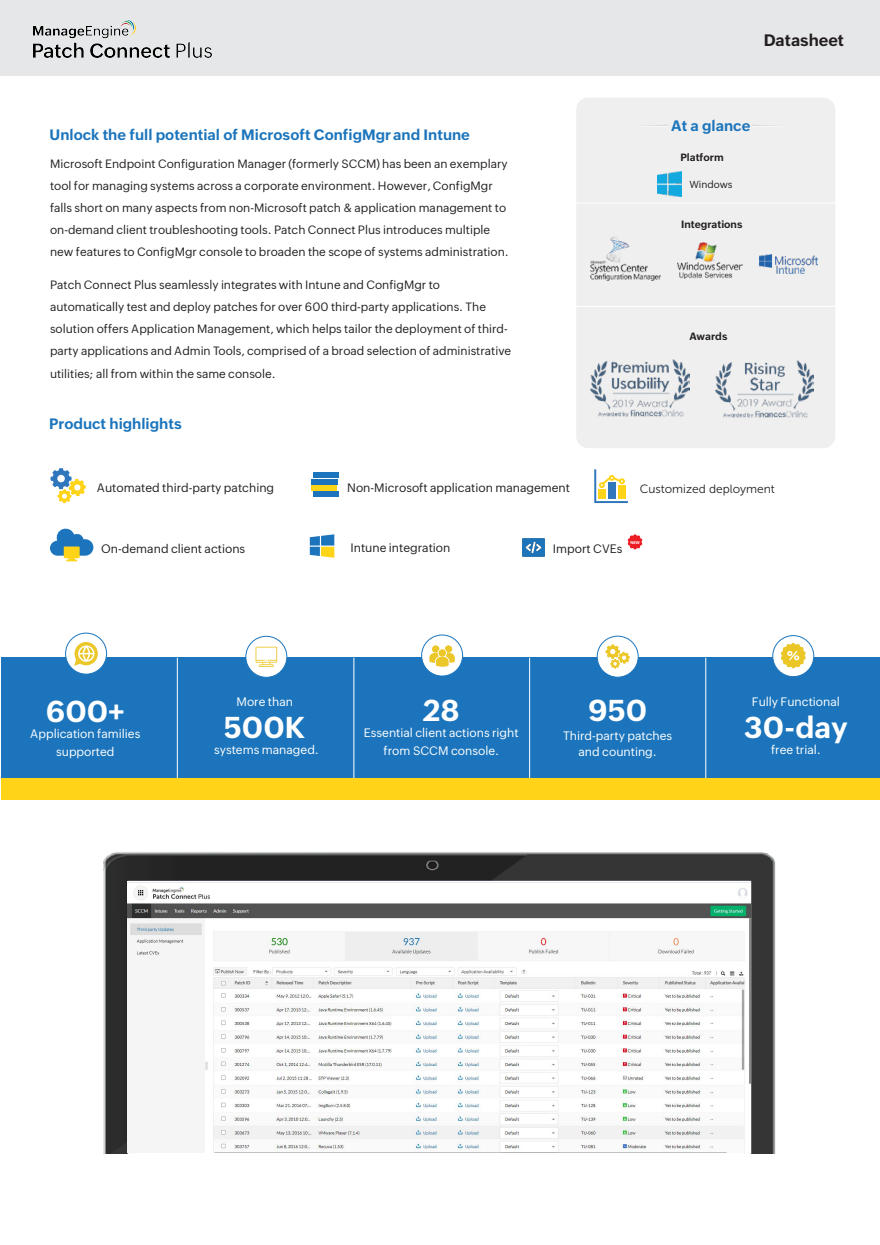
<style>
.page{position:relative;width:880px;height:1245px;background:#fff}
.page>*{position:absolute;margin:0;border:0;box-sizing:border-box;transform-origin:0 0}
.t1{font:700 29.6px "Zoho Puvi";color:#fff}
.t2{font:700 16.3px "Zoho Puvi";color:#231f20}
.t3{font:700 14.8px "Zoho Puvi";color:#1c75bc}
.t4{font:12px/18px "Zoho Puvi";color:#fff;text-align:center}
.t5{font:12px "Zoho Puvi";color:#231f20}
.t6{font:12px "Museo Sans 300";color:#231f20}
.t7{font:11.8px/22px "Zoho Puvi";color:#231f20}
.t8{font:700 10.3px "Zoho Puvi";color:#231f20}
.t9{font:10px "Zoho Puvi";color:#231f20}
.t10{font:700 4px "Zoho Puvi";color:#fff}
</style>
<div class="page">
<div style="left:0;top:0;width:880px;height:75px;background:#e6e7e8"></div>
<svg style="left:51px;top:468px;width:35px;height:35px"></svg>
<svg style="left:594px;top:469px;width:34px;height:34px"></svg>
<img style="left:103px;top:852px;width:673px;height:301px">
<div style="left:576px;top:98px;width:259px;height:350px;background:#f0efef;border-radius:12px"></div>
<svg style="left:647px;top:125px;width:21px;height:1px"></svg>
<svg style="left:752px;top:125px;width:21px;height:1px"></svg>
<hr style="left:576px;top:306px;width:259px;height:1px;background:#fff">
<hr style="left:576px;top:203px;width:259px;height:1px;background:#fff">
<img style="left:657px;top:172px;width:25px;height:24px">
<img style="left:677px;top:242px;width:66px;height:36px">
<img style="left:590px;top:236px;width:71px;height:45px">
<img style="left:760px;top:254px;width:57px;height:19px">
<div style="left:1px;top:657px;width:879px;height:121px;background:#1c75bc"></div>
<div style="left:66px;top:633px;width:41px;height:41px;background:#fff;border-radius:50%"></div>
<div style="left:65px;top:632px;width:42px;height:42px;border:1px solid #1c75bc;border-radius:50%"></div>
<div style="left:246px;top:636px;width:41px;height:41px;background:#fff;border-radius:50%"></div>
<div style="left:245px;top:636px;width:42px;height:42px;border:1px solid #1c75bc;border-radius:50%"></div>
<hr style="left:177px;top:657px;width:1px;height:121px;background:#fff">
<hr style="left:353px;top:657px;width:1px;height:121px;background:#fff">
<div style="left:422px;top:635px;width:41px;height:41px;background:#fff;border-radius:50%"></div>
<div style="left:421px;top:634px;width:42px;height:42px;border:1px solid #1c75bc;border-radius:50%"></div>
<div style="left:597px;top:636px;width:41px;height:41px;background:#fff;border-radius:50%"></div>
<div style="left:597px;top:635px;width:42px;height:42px;border:1px solid #1c75bc;border-radius:50%"></div>
<hr style="left:529px;top:657px;width:1px;height:121px;background:#fff">
<hr style="left:705px;top:657px;width:1px;height:121px;background:#fff">
<div style="left:1px;top:778px;width:879px;height:22px;background:#fed318"></div>
<svg style="left:429px;top:645px;width:26px;height:22px"></svg>
<svg style="left:74px;top:642px;width:24px;height:24px"></svg>
<img style="left:591px;top:359px;width:98px;height:57px">
<img style="left:716px;top:360px;width:97px;height:57px">
<svg style="left:256px;top:646px;width:21px;height:21px"></svg>
<div style="left:773px;top:635px;width:41px;height:41px;background:#fff;border-radius:50%"></div>
<div style="left:772px;top:635px;width:42px;height:42px;border:1px solid #1c76bc;border-radius:50%"></div>
<svg style="left:780px;top:643px;width:26px;height:25px"></svg>
<svg style="left:605px;top:644px;width:25px;height:24px"></svg>
<div style="left:313px;top:491px;width:25px;height:6px;background:#1c75bc"></div>
<div style="left:311px;top:485px;width:25px;height:6px;background:#fed318"></div>
<div style="left:312px;top:479px;width:26px;height:5px;background:#1c75bc"></div>
<div style="left:313px;top:472px;width:25px;height:6px;background:#1c75bc"></div>
<svg style="left:50px;top:528px;width:43px;height:33px"></svg>
<svg style="left:310px;top:534px;width:24px;height:24px"></svg>
<svg style="left:628px;top:534px;width:14px;height:15px"></svg>
<img style="left:128px;top:881px;width:623px;height:271px">
<img style="left:522px;top:538px;width:23px;height:19px">
<img style="left:34px;top:20px;width:178px;height:38px">
<p class="t3" style="left:50px;top:123px;width:422px">Unlock the full potential of Microsoft ConfigMgrand Intune</p>
<p class="t7" style="left:50px;top:152px;width:460px">Microsoft Endpoint Configuration Manager (formerly SCCM) has been an exemplary tool for managing systems across a corporate environment. However, ConfigMgr falls short on many aspects from non-Microsoft patch &amp; application management to on-demand client troubleshooting tools. Patch Connect Plus introduces multiple new features to ConfigMgr console to broaden the scope of systems administration.</p>
<p class="t7" style="left:50px;top:272px;width:463px">Patch Connect Plus seamlessly integrates with Intune and ConfigMgr to automatically test and deploy patches for over 600 third-party applications. The solution offers Application Management, which helps tailor the deployment of third&shy;party applications and Admin Tools, comprised of a broad selection of administrative utilities; all from within the same console.</p>
<p class="t3" style="left:49px;top:413px;width:134px">Product highlights</p>
<h2 class="t2" style="left:764px;top:28px;width:82px">Datasheet</h2>
<p class="t3" style="left:671px;top:114px;width:81px">At a glance</p>
<p class="t8" style="left:680px;top:149px;width:45px">Platform</p>
<p class="t9" style="left:689px;top:177px;width:45px">Windows</p>
<p class="t8" style="left:681px;top:216px;width:63px">Integrations</p>
<p class="t8" style="left:689px;top:328px;width:40px">Awards</p>
<p class="t5" style="left:97px;top:479px;width:179px">Automated third-party patching</p>
<p class="t5" style="left:347px;top:479px;width:224px">Non-Microsoft application management</p>
<p class="t6" style="left:640px;top:482px;width:137px">Customized deployment</p>
<p class="t5" style="left:101px;top:540px;width:146px">On-demand client actions</p>
<p class="t5" style="left:350px;top:538px;width:101px">Intune integration</p>
<p class="t5" style="left:553px;top:539px;width:71px">Import CVEs</p>
<p class="t10" style="left:630px;top:539px;width:11px">NEW</p>
<h1 class="t1" style="left:46px;top:689px;width:80px">600+</h1>
<p class="t4" style="left:30px;top:723px;width:112px">Application families supported</p>
<p class="t4" style="left:237px;top:691px;width:58px">More than</p>
<h1 class="t1" style="left:224px;top:704px;width:83px">500K</h1>
<p class="t4" style="left:214px;top:739px;width:106px">systems managed.</p>
<h1 class="t1" style="left:423px;top:688px;width:38px">28</h1>
<p class="t4" style="left:364px;top:722px;width:156px">Essential client actions right from SCCM console.</p>
<h1 class="t1" style="left:588px;top:687px;width:61px">950</h1>
<p class="t4" style="left:563px;top:726px;width:111px;line-height:16.2px">Third-party patches and counting.</p>
<p class="t4" style="left:752px;top:691px;width:90px">Fully Functional</p>
<h1 class="t1" style="left:744px;top:705px;width:106px">30-day</h1>
<p class="t4" style="left:771px;top:739px;width:51px">free trial.</p>
</div>
